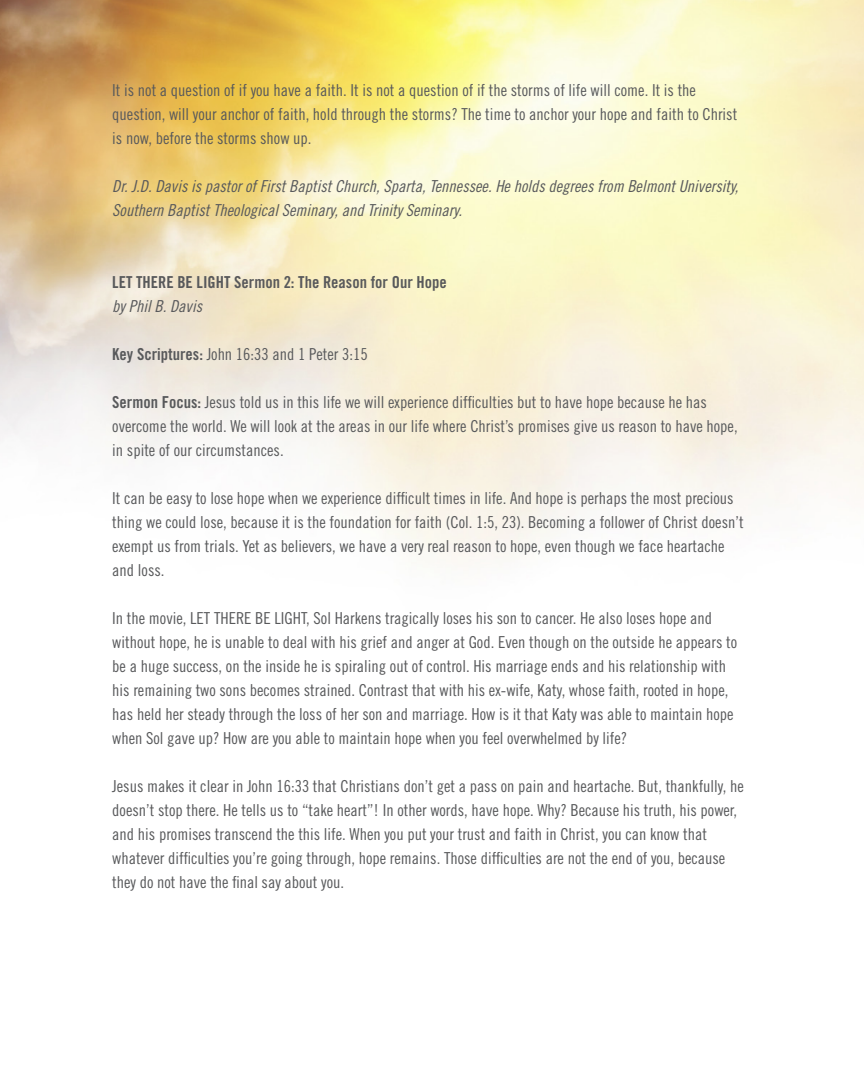
<style>
.page{position:relative;width:864px;height:1080px;background:#fff}
.page>*{position:absolute;margin:0;border:0;box-sizing:border-box;transform-origin:0 0}
.t1{font:16.5px/24px "Trade Gothic LT Std Cn 18";color:#58595b}
.t2{font:16.5px/24px "Trade Gothic LT Std Cn 18 Obl";color:#58595b}
.t3{font:16.5px "Trade Gothic LT Std Bd Cn 20";color:#58595b}
.s1{font-family:"Trade Gothic LT Std Bd Cn 20"}
</style>
<div class="page">
<img style="left:0;top:0;width:864px;height:565px">
<p class="t1" style="left:112px;top:78px;width:626px">It is not a question of if you have a faith. It is not a question of if the storms of life will come. It is the question, will your anchor of faith, hold through the storms? The time to anchor your hope and faith to Christ is now, before the storms show up.</p>
<p class="t2" style="left:112px;top:175px;width:628px">Dr. J.D. Davis is pastor of First Baptist Church, Sparta, Tennessee. He holds degrees from Belmont University,<br>Southern Baptist Theological Seminary, and Trinity Seminary.</p>
<p class="t3" style="left:112px;top:272px;width:336px">LET THERE BE LIGHT Sermon 2: The Reason for Our Hope</p>
<p class="t2" style="left:112px;top:295px;width:91px">by Phil B. Davis</p>
<p class="t1" style="left:112px;top:342px;width:257px"><span class="s1">Key Scriptures:</span> John 16:33 and 1 Peter 3:15</p>
<p class="t1" style="left:112px;top:390px;width:627px"><span class="s1">Sermon Focus:</span> Jesus told us in this life we will experience difficulties but to have hope because he has overcome the world. We will look at the areas in our life where Christ’s promises give us reason to have hope, in spite of our circumstances.</p>
<p class="t1" style="left:112px;top:486px;width:633px">It can be easy to lose hope when we experience difficult times in life. And hope is perhaps the most precious thing we could lose, because it is the foundation for faith (Col. 1:5, 23). Becoming a follower of Christ doesn’t exempt us from trials. Yet as believers, we have a very real reason to hope, even though we face heartache and loss.</p>
<p class="t1" style="left:112px;top:606px;width:626px">In the movie, LET THERE BE LIGHT, Sol Harkens tragically loses his son to cancer. He also loses hope and without hope, he is unable to deal with his grief and anger at God. Even though on the outside he appears to be a huge success, on the inside he is spiraling out of control. His marriage ends and his relationship with his remaining two sons becomes strained. Contrast that with his ex-wife, Katy, whose faith, rooted in hope, has held her steady through the loss of her son and marriage. How is it that Katy was able to maintain hope when Sol gave up? How are you able to maintain hope when you feel overwhelmed by life?</p>
<p class="t1" style="left:112px;top:774px;width:633px">Jesus makes it clear in John 16:33 that Christians don’t get a pass on pain and heartache. But, thankfully, he doesn’t stop there. He tells us to “take heart”! In other words, have hope. Why? Because his truth, his power, and his promises transcend the this life. When you put your trust and faith in Christ, you can know that whatever difficulties you’re going through, hope remains. Those difficulties are not the end of you, because they do not have the final say about you.</p>
</div>
